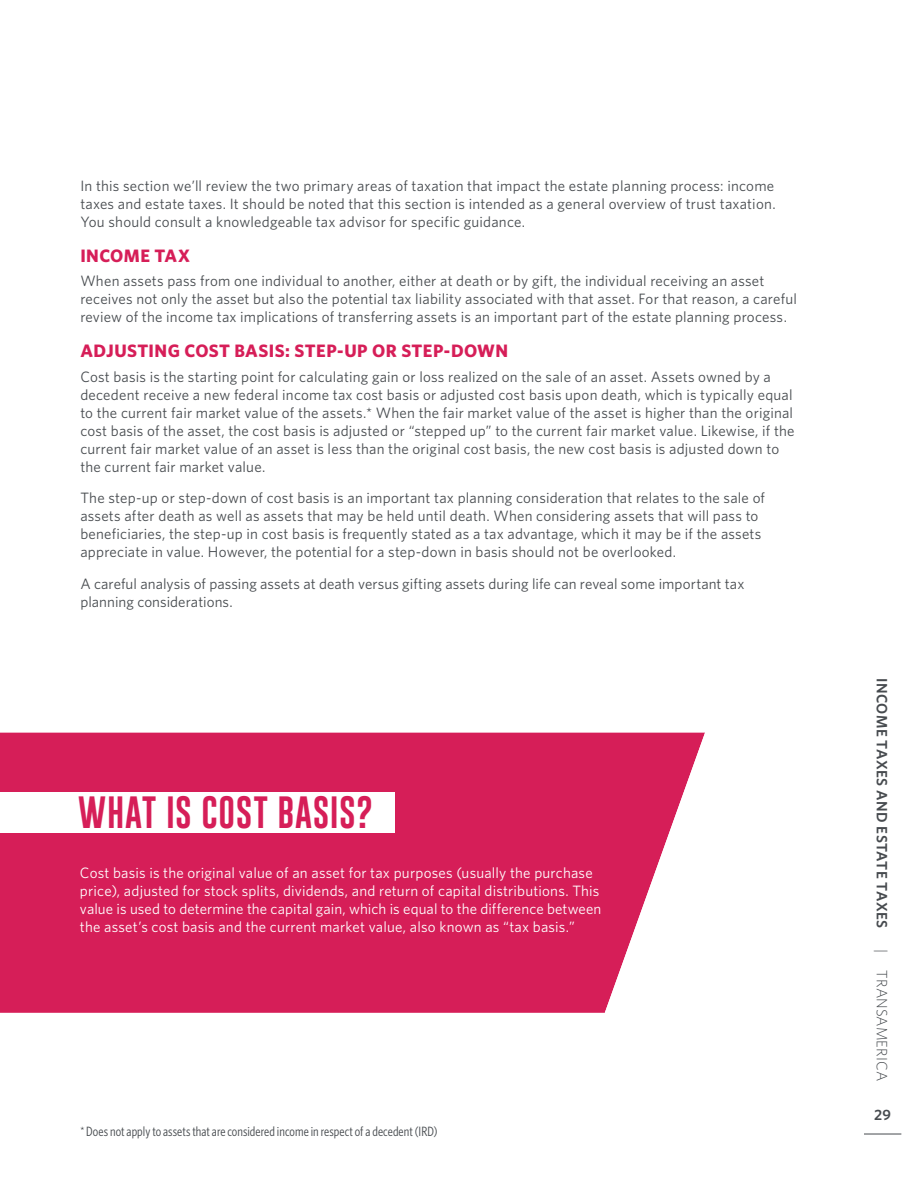
<style>
.page{position:relative;width:918px;height:1188px;background:#fff}
.page>*{position:absolute;margin:0;border:0;box-sizing:border-box;transform-origin:0 0}
.t1{font:33px "Gobold";letter-spacing:.02em;color:#d61e58}
.t2{font:700 18px "Whitney";letter-spacing:.02em;color:#d61e58}
.t3{font:15px/18px "Whitney";letter-spacing:.01em;color:#474b4f}
.t4{font:15px/18px "Whitney";letter-spacing:.01em;color:#fff}
.t5{font:600 15px "Whitney";letter-spacing:.03em;color:#474b4f}
.t6{font:300 15px "Whitney";letter-spacing:.005em;color:#474b4f}
.t7{font:13.5px "Whitney Condensed";letter-spacing:.005em;color:#474b4f}
</style>
<div class="page">
<div style="left:0;top:733px;width:605px;height:280px;background:#d61e58"></div>
<svg style="left:605px;top:733px;width:100px;height:279px"></svg>
<hr style="left:864px;top:1134px;width:37px;height:1px;background:#474b4f">
<div style="left:0;top:792px;width:395px;height:41px;background:#fff"></div>
<p class="t3" style="left:80px;top:177px;width:697px;text-align:justify">In this section we’ll review the two primary areas of taxation that impact the estate planning process: income taxes and estate taxes. It should be noted that this section is intended as a general overview of trust taxation.<br>You should consult a knowledgeable tax advisor for specific guidance.</p>
<p class="t2" style="left:80px;top:243px;width:111px">INCOME TAX</p>
<p class="t3" style="left:80px;top:272px;width:718px">When assets pass from one individual to another, either at death or by gift, the individual receiving an asset receives not only the asset but also the potential tax liability associated with that asset. For that reason, a careful review of the income tax implications of transferring assets is an important part of the estate planning process.</p>
<p class="t2" style="left:80px;top:338px;width:429px">ADJUSTING COST BASIS: STEP-UP OR STEP-DOWN</p>
<p class="t3" style="left:80px;top:367px;width:716px">Cost basis is the starting point for calculating gain or loss realized on the sale of an asset. Assets owned by a decedent receive a new federal income tax cost basis or adjusted cost basis upon death, which is typically equal to the current fair market value of the assets.* When the fair market value of the asset is higher than the original cost basis of the asset, the cost basis is adjusted or “stepped up” to the current fair market value. Likewise, if the current fair market value of an asset is less than the original cost basis, the new cost basis is adjusted down to the current fair market value.</p>
<p class="t3" style="left:80px;top:489px;width:686px">The step-up or step-down of cost basis is an important tax planning consideration that relates to the sale of assets after death as well as assets that may be held until death. When considering assets that will pass to beneficiaries, the step-up in cost basis is frequently stated as a tax advantage, which it may be if the assets appreciate in value. However, the potential for a step-down in basis should not be overlooked.</p>
<p class="t3" style="left:80px;top:574px;width:666px">A careful analysis of passing assets at death versus gifting assets during life can reveal some important tax planning considerations.</p>
<h1 class="t1" style="left:78px;top:791px;width:297px">WHAT IS COST BASIS?</h1>
<p class="t4" style="left:80px;top:864px;width:523px">Cost basis is the original value of an asset for tax purposes (usually the purchase price), adjusted for stock splits, dividends, and return of capital distributions. This value is used to determine the capital gain, which is equal to the difference between the asset’s cost basis and the current market value, also known as “tax basis.”</p>
<p class="t7" style="left:80px;top:1123px;width:359px">* Does not apply to assets that are considered income in respect of a decedent (IRD)</p>
<p class="t5" style="left:892px;top:678px;width:252px;rotate:90deg">INCOME TAXES AND ESTATE TAXES</p>
<p class="t6" style="left:892px;top:949px;width:134px;rotate:90deg">| TRANSAMERICA</p>
<p class="t5" style="left:874px;top:1105px;width:18px">29</p>
</div>
